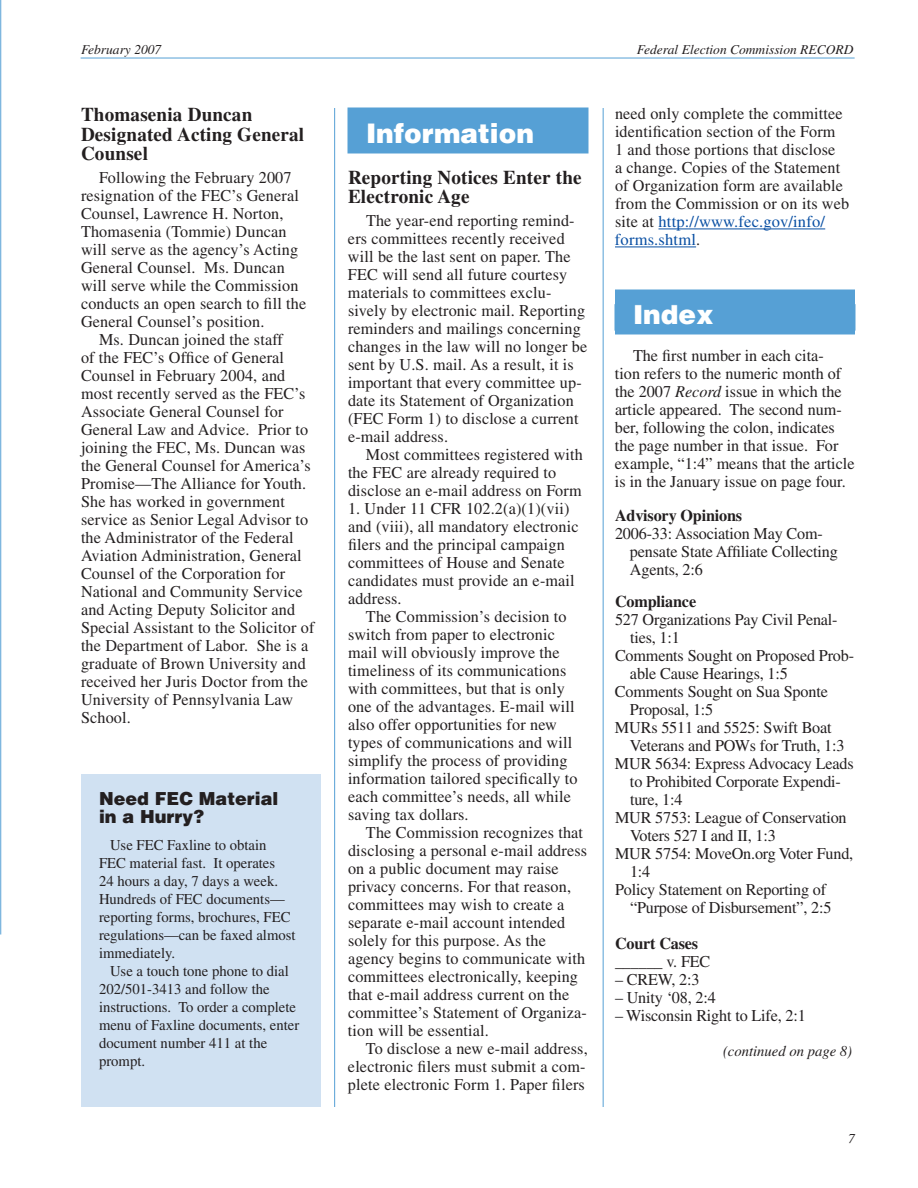
<style>
.page{position:relative;width:918px;height:1188px;background:#fff}
.page>*{position:absolute;margin:0;border:0;box-sizing:border-box;transform-origin:0 0}
.t1{font:900 27px "Helvetica LT Std";color:#fff}
.t2{font:700 19.5px/19.5px "Times LT Std";letter-spacing:.01em;color:#231f20}
.t3{font:900 18px/18px "Helvetica LT Std";color:#231f20}
.t4{font:16.5px/18px "Times LT Std";letter-spacing:.01em;color:#231f20}
.t5{font:16.5px/18px "Times LT Std";letter-spacing:-.01em;color:#231f20}
.t6{font:700 16.5px "Times LT Std";letter-spacing:-.01em;color:#231f20}
.t7{font:15px/18px "Times LT Std";color:#231f20}
.t8{font:italic 15px "Times LT Std";color:#231f20}
.t9{font:italic 13.5px "Times LT Std";color:#231f20}
.s1{color:#094fa3}
.s2{font-style:italic}
</style>
<div class="page">
<hr style="left:81px;top:58px;width:774px;height:1px;background:#56a0d5">
<hr style="left:334px;top:108px;width:1px;height:999px;background:#56a0d5">
<hr style="left:0;top:0;width:1px;height:934px;background:#56a0d5">
<hr style="left:603px;top:108px;width:1px;height:999px;background:#56a0d5">
<div style="left:616px;top:290px;width:238px;height:44px;background:#56a0d5"></div>
<div style="left:348px;top:108px;width:240px;height:45px;background:#56a0d5"></div>
<div style="left:81px;top:775px;width:240px;height:332px;background:#d0e1f2"></div>
<hr style="left:659px;top:229px;width:166px;height:1px;background:#094fa3">
<hr style="left:615px;top:247px;width:81px;height:1px;background:#094fa3">
<p class="t9" style="left:81px;top:42px;width:82px">February 2007</p>
<p class="t9" style="left:637px;top:42px;width:218px">Federal Election Commission RECORD</p>
<p class="t2" style="left:81px;top:105px;width:225px">Thomasenia Duncan<br>Designated Acting General<br>Counsel</p>
<p class="t4" style="left:81px;top:168px;width:227px;text-indent:18px">Following the February 2007 resignation of the FEC’s General<br>Counsel, Lawrence H. Norton,<br>Thomasenia (Tommie) Duncan will serve as the agency’s Acting<br>General Counsel. Ms. Duncan will serve while the Commission conducts an open search to fill the<br>General Counsel’s position.</p>
<p class="t4" style="left:81px;top:330px;width:235px;text-indent:18px">Ms. Duncan joined the staff<br>of the FEC’s Office of General<br>Counsel in February 2004, and most recently served as the FEC’s<br>Associate General Counsel for<br>General Law and Advice. Prior to joining the FEC, Ms. Duncan was the General Counsel for America’s<br>Promise—The Alliance for Youth.<br>She has worked in government service as Senior Legal Advisor to the Administrator of the Federal<br>Aviation Administration, General<br>Counsel of the Corporation for<br>National and Community Service and Acting Deputy Solicitor and<br>Special Assistant to the Solicitor of the Department of Labor. She is a graduate of Brown University and received her Juris Doctor from the<br>University of Pennsylvania Law<br>School.</p>
<p class="t3" style="left:99px;top:790px;width:181px">Need FEC Material in a Hurry?</p>
<p class="t7" style="left:99px;top:836px;width:198px;text-indent:11px">Use FEC Faxline to obtain<br>FEC material fast. It operates<br>24 hours a day, 7 days a week.<br>Hundreds of FEC documents— reporting forms, brochures, FEC regulations—can be faxed almost immediately.</p>
<p class="t7" style="left:99px;top:962px;width:202px;text-indent:11px">Use a touch tone phone to dial<br>202/501-3413 and follow the instructions. To order a complete menu of Faxline documents, enter document number 411 at the prompt.</p>
<h1 class="t1" style="left:366px;top:115px;width:170px">Information</h1>
<p class="t2" style="left:348px;top:167px;width:235px">Reporting Notices Enter the<br>Electronic Age</p>
<p class="t4" style="left:348px;top:211px;width:241px;text-indent:18px">The year-end reporting remind&shy;ers committees recently received will be the last sent on paper. The<br>FEC will send all future courtesy materials to committees exclu&shy;sively by electronic mail. Reporting reminders and mailings concerning changes in the law will no longer be sent by U.S. mail. As a result, it is important that every committee up&shy;date its Statement of Organization (FEC Form 1) to disclose a current e-mail address.</p>
<p class="t4" style="left:348px;top:445px;width:237px;text-indent:18px">Most committees registered with the FEC are already required to disclose an e-mail address on Form</p>
<p class="t4" style="left:348px;top:499px;width:232px">1. Under 11 CFR 102.2(a)(1)(vii) and (viii), all mandatory electronic filers and the principal campaign committees of House and Senate candidates must provide an e-mail address.</p>
<p class="t4" style="left:348px;top:607px;width:231px;text-indent:18px">The Commission’s decision to switch from paper to electronic mail will obviously improve the timeliness of its communications with committees, but that is only one of the advantages. E-mail will also offer opportunities for new types of communications and will simplify the process of providing information tailored specifically to each committee’s needs, all while saving tax dollars.</p>
<p class="t4" style="left:348px;top:823px;width:241px;text-indent:18px">The Commission recognizes that disclosing a personal e-mail address on a public document may raise privacy concerns. For that reason, committees may wish to create a separate e-mail account intended solely for this purpose. As the agency begins to communicate with committees electronically, keeping that e-mail address current on the committee’s Statement of Organiza&shy;tion will be essential.</p>
<p class="t4" style="left:348px;top:1039px;width:241px;text-indent:18px">To disclose a new e-mail address, electronic filers must submit a com&shy;plete electronic Form 1. Paper filers</p>
<p class="t4" style="left:615px;top:105px;width:236px">need only complete the committee identification section of the Form<br>1 and those portions that disclose<br>a change. Copies of the Statement of Organization form are available from the Commission or on its web site at <span class="s1">http://www.fec.gov/info/ forms.shtml</span>.</p>
<h1 class="t1" style="left:633px;top:297px;width:82px">Index</h1>
<p class="t4" style="left:615px;top:346px;width:241px;text-indent:18px">The first number in each cita-<br>tion refers to the numeric month of the 2007 <span class="s2">Record</span> issue in which the article appeared. The second num&shy;ber, following the colon, indicates the page number in that issue. For example, “1:4” means that the article is in the January issue on page four.</p>
<p class="t6" style="left:615px;top:506px;width:129px">Advisory Opinions</p>
<p class="t5" style="left:630px;top:525px;width:209px;text-indent:-15px">2006-33: Association May Com&shy;pensate State Affiliate Collecting<br>Agents, 2:6</p>
<p class="t6" style="left:615px;top:591px;width:83px">Compliance</p>
<p class="t5" style="left:615px;top:610px;width:224px">527 Organizations Pay Civil Penal-</p>
<p class="t4" style="left:630px;top:628px;width:51px">ties, 1:1</p>
<p class="t5" style="left:615px;top:646px;width:241px">Comments Sought on Proposed Prob-</p>
<p class="t5" style="left:630px;top:664px;width:159px">able Cause Hearings, 1:5</p>
<p class="t5" style="left:615px;top:682px;width:214px">Comments Sought on Sua Sponte</p>
<p class="t5" style="left:630px;top:700px;width:85px">Proposal, 1:5</p>
<p class="t5" style="left:615px;top:718px;width:218px">MURs 5511 and 5525: Swift Boat</p>
<p class="t5" style="left:630px;top:736px;width:216px">Veterans and POWs for Truth, 1:3</p>
<p class="t5" style="left:615px;top:754px;width:240px">MUR 5634: Express Advocacy Leads</p>
<p class="t5" style="left:630px;top:772px;width:213px">to Prohibited Corporate Expendi-</p>
<p class="t4" style="left:630px;top:790px;width:54px">ture, 1:4</p>
<p class="t5" style="left:615px;top:808px;width:233px">MUR 5753: League of Conservation</p>
<p class="t5" style="left:630px;top:826px;width:147px">Voters 527 I and II, 1:3</p>
<p class="t5" style="left:615px;top:844px;width:240px">MUR 5754: MoveOn.org Voter Fund,</p>
<p class="t4" style="left:630px;top:862px;width:22px">1:4</p>
<p class="t5" style="left:615px;top:880px;width:213px">Policy Statement on Reporting of</p>
<p class="t5" style="left:630px;top:898px;width:203px">“Purpose of Disbursement”, 2:5</p>
<p class="t6" style="left:615px;top:933px;width:85px">Court Cases</p>
<p class="t4" style="left:615px;top:952px;width:97px">______ v. FEC</p>
<p class="t4" style="left:615px;top:970px;width:86px">– CREW, 2:3</p>
<p class="t4" style="left:615px;top:988px;width:102px">– Unity ‘08, 2:4</p>
<p class="t5" style="left:615px;top:1006px;width:192px">– Wisconsin Right to Life, 2:1</p>
<p class="t8" style="left:723px;top:1042px;width:131px">(continued on page 8)</p>
<p class="t9" style="left:848px;top:1131px;width:8px">7</p>
</div>
